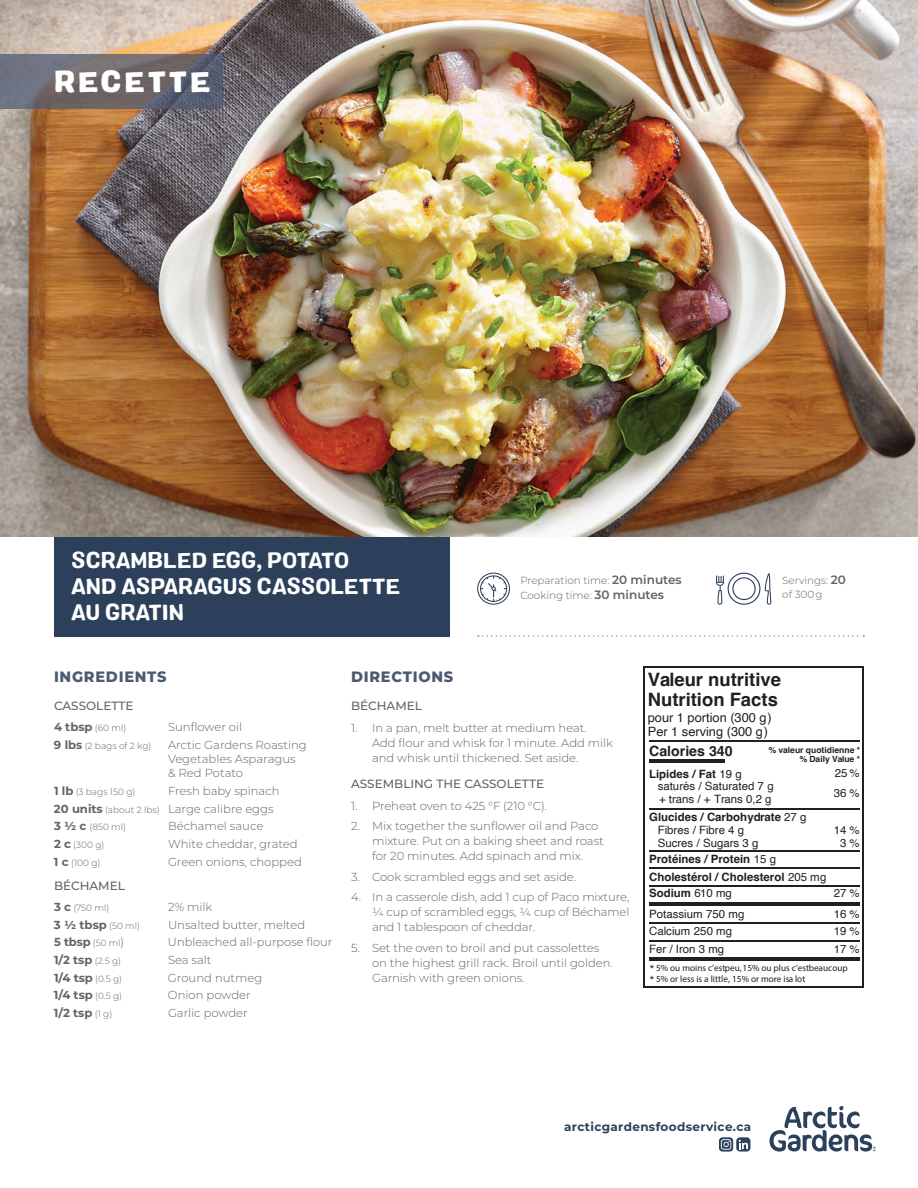
<style>
.page{position:relative;width:918px;height:1188px;background:#fff}
.page>*{position:absolute;margin:0;border:0;box-sizing:border-box;transform-origin:0 0}
.t1{font:28.5px "Colby St Blk";letter-spacing:.1em;color:#fff}
.t2{font:21.6px/25.8px "Colby St Bld";color:#fff}
.t3{font:700 18.45px/19.8px "Helvetica";color:#231f20}
.t4{font:800 15px "Montserrat";letter-spacing:.05em;color:#4e5972}
.t5{font:700 14.25px "Helvetica";color:#231f20}
.t6{font:12.9px "Helvetica";color:#231f20}
.t7{font:500 12px "Montserrat";color:#636366}
.t8{font:700 12px "Montserrat";letter-spacing:.03em;color:#2d405b}
.t9{font:300 11.7px/15px "Montserrat";letter-spacing:-.005em;color:#636366}
.t10{font:700 11.7px "Montserrat";color:#636366}
.t11{font:11.4px/17.5px "Helvetica";color:#231f20}
.t12{font:700 11.4px/16.5px "Helvetica";color:#231f20}
.t13{font:300 10.35px/15px "Montserrat";color:#636366}
.t14{font:9.3px/10.6px "Myriad Pro";color:#231f20}
.t15{font:300 9px "Montserrat";color:#636366}
.t16{font:700 8.55px/9.4px "Helvetica";color:#231f20;text-align:right}
.s1{font-weight:600;font-size:12px}
.s2{font-weight:700;font-size:11.7px}
.s3{font-weight:700}
.s4{font-size:9px}
.s5{font-weight:300;font-size:9px}
.s6{font-weight:300}
.s7{font-weight:400}
.s8{font-family:"Helvetica Neue";font-size:12.9px}
</style>
<div class="page">
<div style="left:54px;top:536px;width:396px;height:101px;background:#2d405b"></div>
<svg style="left:478px;top:635px;width:386px;height:2px"></svg>
<svg style="left:716px;top:573px;width:55px;height:32px"></svg>
<svg style="left:477px;top:573px;width:33px;height:32px"></svg>
<img style="left:0;top:0;width:918px;height:536px">
<svg style="left:0;top:54px;width:223px;height:55px;background:#69676f"></svg>
<hr style="left:644px;top:666px;width:220px;height:2px;background:#231f20">
<hr style="left:862px;top:666px;width:2px;height:322px;background:#231f20">
<hr style="left:644px;top:986px;width:220px;height:2px;background:#231f20">
<hr style="left:644px;top:666px;width:1px;height:322px;background:#231f20">
<hr style="left:649px;top:740px;width:211px;height:2px;background:#231f20">
<hr style="left:649px;top:759px;width:76px;height:4px;background:#231f20">
<hr style="left:649px;top:808px;width:211px;height:1px;background:#231f20">
<hr style="left:649px;top:903px;width:211px;height:3px;background:#231f20">
<hr style="left:649px;top:922px;width:211px;height:2px;background:#231f20">
<hr style="left:649px;top:940px;width:211px;height:1px;background:#231f20">
<hr style="left:649px;top:885px;width:211px;height:1px;background:#231f20">
<hr style="left:649px;top:867px;width:211px;height:1px;background:#231f20">
<hr style="left:649px;top:850px;width:211px;height:1px;background:#231f20">
<hr style="left:649px;top:957px;width:211px;height:4px;background:#231f20">
<svg style="left:770px;top:1106px;width:106px;height:46px"></svg>
<div style="left:736px;top:1137px;width:14px;height:15px;background:#2d405b;border-radius:4px"></div>
<svg style="left:739px;top:1140px;width:9px;height:9px"></svg>
<svg style="left:719px;top:1137px;width:14px;height:15px"></svg>
<svg style="left:721px;top:1139px;width:10px;height:11px"></svg>
<h1 class="t1" style="left:54px;top:63px;width:158px">RECETTE</h1>
<h2 class="t2" style="left:71px;top:548px;width:331px">SCRAMBLED EGG, POTATO<br>AND ASPARAGUS CASSOLETTE<br>AU GRATIN</h2>
<p class="t13" style="left:520px;top:572px;width:163px">Preparation time: <span class="s1">20 minutes<br></span>Cooking time: <span class="s1">30 minutes</span></p>
<p class="t13" style="left:782px;top:573px;width:65px;line-height:13.8px">Servings: <span class="s1">20 </span>of 300 g</p>
<p class="t4" style="left:54px;top:666px;width:114px">INGREDIENTS</p>
<p class="t7" style="left:54px;top:697px;width:81px">CASSOLETTE</p>
<p class="t15" style="left:54px;top:722px;width:74px"><span class="s2">4 tbsp</span> (60 ml)</p>
<p class="t9" style="left:168px;top:719px;width:76px">Sunflower oil</p>
<p class="t15" style="left:54px;top:739px;width:99px"><span class="s2">9 lbs</span> (2 bags of 2 kg)</p>
<p class="t9" style="left:168px;top:737px;width:140px;line-height:14.4px">Arctic Gardens Roasting<br>Vegetables Asparagus<br>&amp; Red Potato</p>
<p class="t15" style="left:54px;top:786px;width:83px"><span class="s2">1 lb</span> (3 bags 150 g)</p>
<p class="t9" style="left:54px;top:782px;width:227px;line-height:17.7px;text-indent:114px">Fresh baby spinach<br><span class="s3">20 units</span> <span class="s4">(about 2 lbs)</span> Large calibre eggs</p>
<p class="t15" style="left:54px;top:821px;width:74px"><span class="s2">3 ½ c</span> (850 ml)</p>
<p class="t9" style="left:168px;top:818px;width:97px">Béchamel sauce</p>
<p class="t15" style="left:54px;top:839px;width:52px"><span class="s2">2 c</span> (300 g)</p>
<p class="t9" style="left:168px;top:836px;width:131px">White cheddar, grated</p>
<p class="t15" style="left:54px;top:856px;width:48px"><span class="s2">1 c</span> (100 g)</p>
<p class="t9" style="left:168px;top:854px;width:135px">Green onions, chopped</p>
<p class="t7" style="left:54px;top:877px;width:72px">BÉCHAMEL</p>
<p class="t15" style="left:54px;top:902px;width:57px"><span class="s2">3 c</span> (750 ml)</p>
<p class="t9" style="left:168px;top:899px;width:46px">2% milk</p>
<p class="t10" style="left:54px;top:916px;width:88px">3 ½ tbsp <span class="s5">(50 ml)</span></p>
<p class="t9" style="left:168px;top:917px;width:139px">Unsalted butter, melted</p>
<p class="t10" style="left:54px;top:934px;width:72px">5 tbsp <span class="s5">(50 ml</span><span class="s6">)</span></p>
<p class="t9" style="left:168px;top:934px;width:166px">Unbleached all-purpose flour</p>
<p class="t10" style="left:54px;top:952px;width:69px">1/2 tsp <span class="s5">(2.5 g)</span></p>
<p class="t9" style="left:168px;top:952px;width:45px">Sea salt</p>
<p class="t10" style="left:54px;top:969px;width:70px">1/4 tsp <span class="s5">(0.5 g)</span></p>
<p class="t9" style="left:168px;top:970px;width:96px">Ground nutmeg</p>
<p class="t10" style="left:54px;top:987px;width:70px">1/4 tsp <span class="s5">(0.5 g)</span></p>
<p class="t9" style="left:168px;top:987px;width:84px">Onion powder</p>
<p class="t10" style="left:54px;top:1004px;width:60px">1/2 tsp <span class="s5">(1 g)</span></p>
<p class="t9" style="left:168px;top:1005px;width:81px">Garlic powder</p>
<p class="t4" style="left:351px;top:666px;width:104px">DIRECTIONS</p>
<p class="t7" style="left:351px;top:697px;width:72px">BÉCHAMEL</p>
<p class="t9" style="left:372px;top:720px;width:242px;text-indent:-21px">1. In a pan, melt butter at medium heat.<br>Add flour and whisk for 1 minute. Add milk and whisk until thickened. Set aside.</p>
<p class="t7" style="left:351px;top:776px;width:195px">ASSEMBLING THE CASSOLETTE</p>
<p class="t9" style="left:351px;top:798px;width:198px">1. Preheat oven to 425 °F (210 °C).</p>
<p class="t9" style="left:372px;top:818px;width:233px;text-indent:-21px">2. Mix together the sunflower oil and Paco mixture. Put on a baking sheet and roast for 20 minutes. Add spinach and mix.</p>
<p class="t9" style="left:351px;top:869px;width:227px">3. Cook scrambled eggs and set aside.</p>
<p class="t9" style="left:372px;top:889px;width:259px;text-align:justify;text-indent:-21px">4. In a casserole dish, add 1 cup of Paco mixture, ¼ cup of scrambled eggs, ¼ cup of Béchamel and 1 tablespoon of cheddar.</p>
<p class="t9" style="left:372px;top:940px;width:242px;text-indent:-21px">5. Set the oven to broil and put cassolettes on the highest grill rack. Broil until golden.<br>Garnish with green onions.</p>
<h3 class="t3" style="left:648px;top:672px;width:135px">Valeur nutritive<br>Nutrition Facts</h3>
<p class="t6" style="left:648px;top:707px;width:126px">pour 1 portion (300 g)</p>
<p class="t16" style="left:769px;top:746px;width:93px">% valeur quotidienne * % Daily Value *</p>
<p class="t6" style="left:648px;top:721px;width:122px">Per 1 serving (300 g)</p>
<p class="t5" style="left:649px;top:742px;width:85px">Calories 340</p>
<p class="t12" style="left:649px;top:767px;width:94px">Lipides / Fat <span class="s7">19 g</span></p>
<p class="t11" style="left:835px;top:765px;width:26px">25 %</p>
<p class="t11" style="left:658px;top:780px;width:118px;line-height:13.2px">saturés / Saturated 7 g + trans / + Trans 0,2 g</p>
<p class="t11" style="left:834px;top:784px;width:28px">36 %</p>
<p class="t11" style="left:834px;top:823px;width:28px;line-height:13.2px;text-align:center">14 %<br>3 %</p>
<p class="t11" style="left:658px;top:811px;width:150px;line-height:13px;text-indent:-9px"><span class="s3">Glucides / Carbohydrate</span> 27 g<br>Fibres / Fibre 4 g<br>Sucres / Sugars 3 g</p>
<p class="t12" style="left:649px;top:852px;width:128px">Protéines / Protein <span class="s7">15 g</span></p>
<p class="t12" style="left:649px;top:870px;width:179px">Cholestérol / Cholesterol <span class="s7">205 mg<br></span>Sodium <span class="s7">610 mg</span></p>
<p class="t11" style="left:649px;top:905px;width:97px">Potassium 750 mg<br>Calcium 250 mg<br>Fer / Iron 3 mg</p>
<p class="t11" style="left:834px;top:884px;width:28px">27 %</p>
<p class="t11" style="left:834px;top:905px;width:28px">16 %</p>
<p class="t11" style="left:834px;top:923px;width:28px">19 %<br>17 %</p>
<p class="t14" style="left:650px;top:963px;width:200px"><span class="s8">*</span> 5% ou moins c’est peu, 15% ou plus c’est beaucoup <span class="s8">*</span> 5% or less is a little, 15% or more is a lot</p>
<p class="t8" style="left:564px;top:1118px;width:189px">arcticgardensfoodservice.ca</p>
</div>
